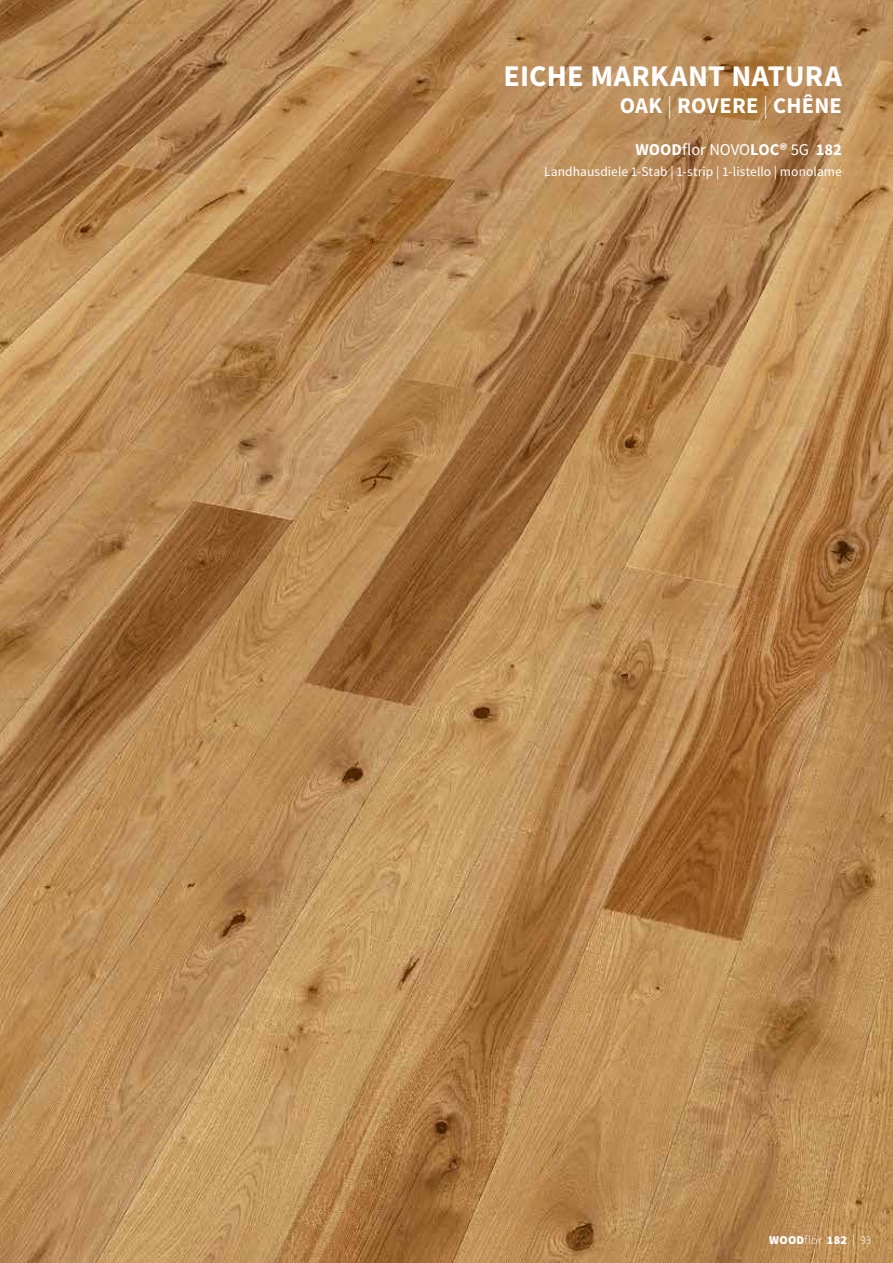
<style>
.page{position:relative;width:893px;height:1263px;background:#fff}
.page>*{position:absolute;margin:0;border:0;box-sizing:border-box;transform-origin:0 0}
.t1{font:700 30px "Source Sans Pro";letter-spacing:.01em;color:#fff}
.t2{font:700 22.5px "Source Sans Pro";letter-spacing:.01em;color:#fff}
.t3{font:700 16.5px "Source Sans Pro";letter-spacing:.005em;color:#fff}
.t4{font:13.5px "Source Sans Pro";letter-spacing:.005em;color:#fff}
.t5{font:900 12px "Source Sans Pro";letter-spacing:.025em;color:#fff}
.s1{font-weight:300}
.s2{font-weight:400}
</style>
<div class="page">
<img style="left:0;top:0;width:893px;height:1263px">
<h1 class="t1" style="left:503px;top:56px;width:340px">EICHE MARKANT NATURA</h1>
<h2 class="t2" style="left:620px;top:91px;width:224px">OAK <span class="s1">|</span> ROVERE <span class="s1">|</span> CHÊNE</h2>
<p class="t3" style="left:635px;top:139px;width:208px">WOOD<span class="s2">flor NOVO</span>LOC® <span class="s2">5G</span> 182</p>
<p class="t4" style="left:544px;top:163px;width:299px">Landhausdiele 1-Stab | 1-strip | 1-listello | monolame</p>
<p class="t5" style="left:769px;top:1231px;width:104px">WOOD<span class="s1">flor</span> 182 <span class="s1">| 93</span></p>
</div>
